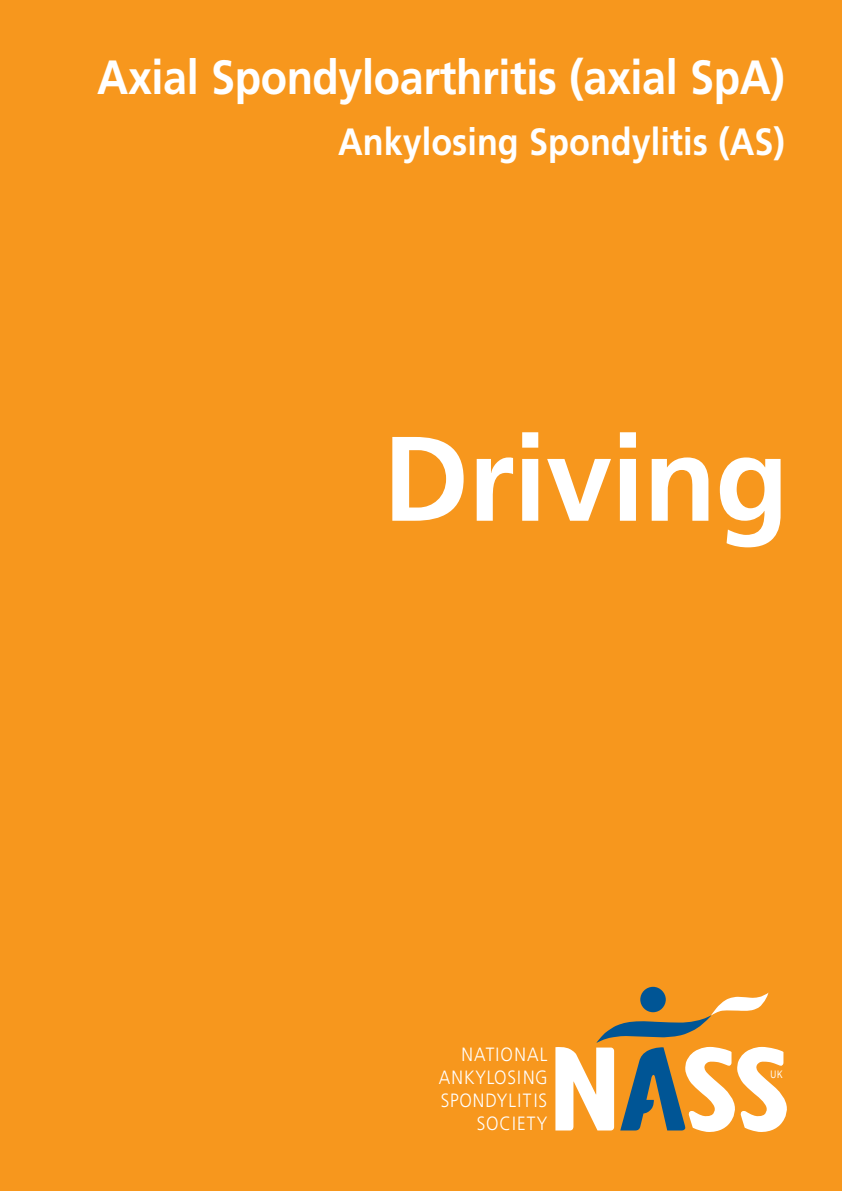
<style>
.page{position:relative;width:842px;height:1191px;background:#f7971d}
.page>*{position:absolute;margin:0;border:0;box-sizing:border-box;transform-origin:0 0}
.t1{font:700 120px "Frutiger";letter-spacing:-.01em;color:#fff}
.t2{font:700 48px "Frutiger";letter-spacing:-.01em;color:#fff;scale:.9 1}
.t3{font:700 38px "Frutiger";color:#fff;scale:.9 1}
.a_6_Branch_news_head{font:300 19.2px "Frutiger";letter-spacing:.06em;color:#fff;scale:.9 1}
.a_6_Branch_news_head-2{font:10.6px "Helvetica Neue LT";color:#fff;scale:.77 1}
</style>
<div class="page">
<svg style="left:640px;top:986px;width:26px;height:26px"></svg>
<svg style="left:555px;top:992px;width:232px;height:140px"></svg>
<p class="t2" style="left:97px;top:49px;width:765px">Axial Spondyloarthritis (axial SpA)</p>
<p class="t3" style="left:338px;top:119px;width:498px">Ankylosing Spondylitis (AS)</p>
<p class="t1" style="left:383px;top:408px;width:408px">Driving</p>
<p class="a_6_Branch_news_head" style="left:461px;top:1043px;width:97px">NATIONAL</p>
<p class="a_6_Branch_news_head" style="left:439px;top:1066px;width:122px">ANKYLOSING</p>
<p class="a_6_Branch_news_head" style="left:441px;top:1089px;width:120px">SPONDYLITIS</p>
<p class="a_6_Branch_news_head" style="left:477px;top:1112px;width:80px">SOCIETY</p>
<p class="a_6_Branch_news_head-2" style="left:770px;top:1068px;width:17px">UK</p>
</div>
